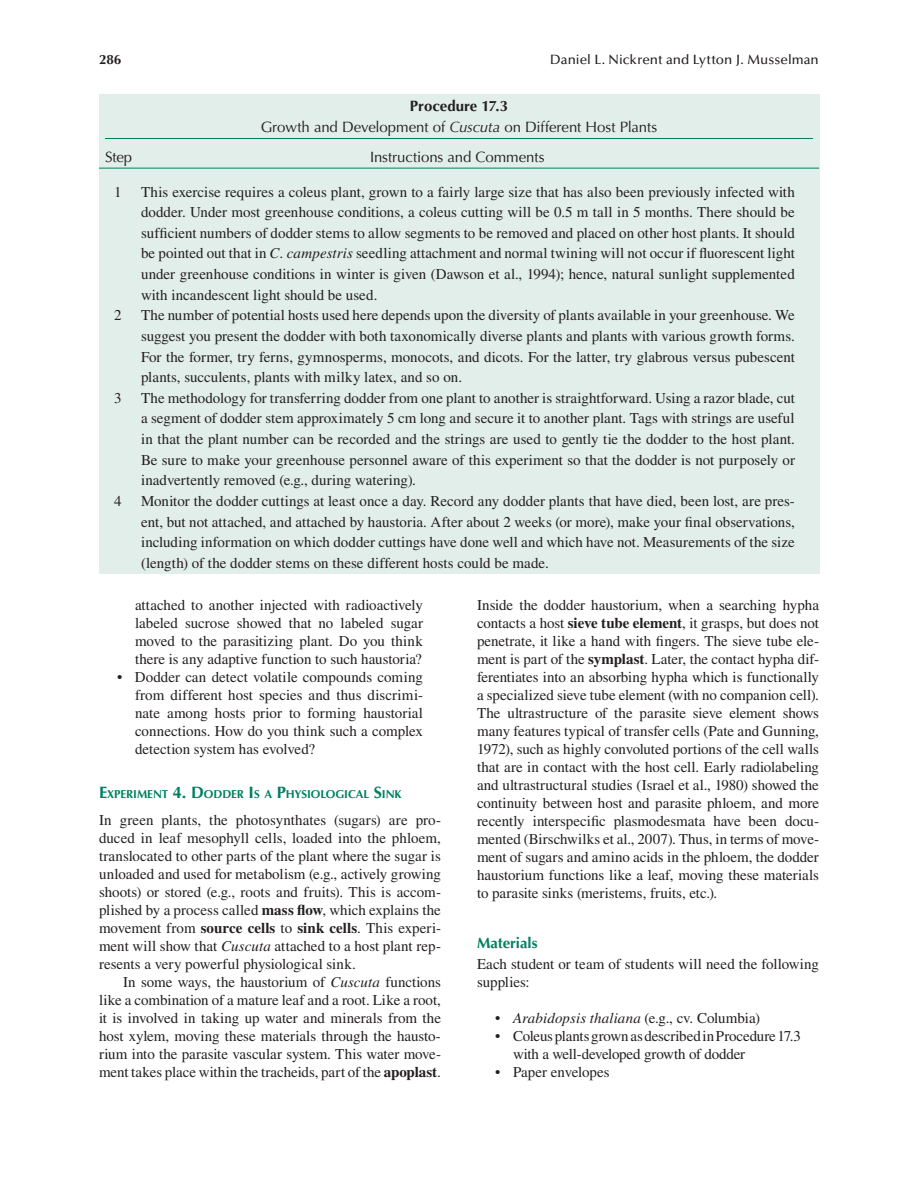
<style>
.page{position:relative;width:918px;height:1188px;background:#fff}
.page>*{position:absolute;margin:0;border:0;box-sizing:border-box;transform-origin:0 0}
.t1{font:15px/18px "Times LT Std";color:#231f20;text-align:justify}
.t2{font:15px/20.7px "Optima LT Std";letter-spacing:-.005em;color:#231f20;text-align:center}
.t3{font:700 15px "Optima LT Std";color:#007f60}
.t4{font:500 13.5px "Optima LT Std";color:#231f20}
.t5{font:700 13.5px "Optima LT Std";color:#231f20}
.t6{font:700 11.55px "Optima LT Std";letter-spacing:-.005em;color:#007f60}
.s1{font-weight:700}
.s2{font-style:italic}
.s3{font-size:16.5px}
</style>
<div class="page">
<div style="left:99px;top:94px;width:720px;height:480px;background:#e2eee9"></div>
<hr style="left:105px;top:138px;width:708px;height:1px;background:#007f60">
<hr style="left:99px;top:168px;width:720px;height:1px;background:#007f60">
<p class="t5" style="left:99px;top:53px;width:24px">286</p>
<p class="t4" style="left:550px;top:51px;width:270px">Daniel L. Nickrent and Lytton J. Musselman</p>
<p class="t2" style="left:261px;top:97px;width:398px"><span class="s1">Procedure 17.3<br></span>Growth and Development of <span class="s2">Cuscuta</span> on Different Host Plants</p>
<p class="t2" style="left:105px;top:147px;width:29px">Step</p>
<p class="t2" style="left:370px;top:147px;width:176px">Instructions and Comments</p>
<p class="t1" style="left:114px;top:184px;width:9px">1</p>
<p class="t1" style="left:141px;top:183px;width:656px;line-height:20.7px">This exercise requires a coleus plant, grown to a fairly large size that has also been previously infected with dodder. Under most greenhouse conditions, a coleus cutting will be 0.5 m tall in 5 months. There should be sufficient numbers of dodder stems to allow segments to be removed and placed on other host plants. It should be pointed out that in <span class="s2">C. campestris</span> seedling attachment and normal twining will not occur if fluorescent light under greenhouse conditions in winter is given (Dawson et al., 1994); hence, natural sunlight supplemented with incandescent light should be used.</p>
<p class="t1" style="left:114px;top:308px;width:9px">2</p>
<p class="t1" style="left:141px;top:306px;width:656px;line-height:20.7px">The number of potential hosts used here depends upon the diversity of plants available in your greenhouse. We suggest you present the dodder with both taxonomically diverse plants and plants with various growth forms.<br>For the former, try ferns, gymnosperms, monocots, and dicots. For the latter, try glabrous versus pubescent plants, succulents, plants with milky latex, and so on.</p>
<p class="t1" style="left:114px;top:390px;width:9px">3</p>
<p class="t1" style="left:141px;top:389px;width:655px;line-height:20.7px">The methodology for transferring dodder from one plant to another is straightforward. Using a razor blade, cut a segment of dodder stem approximately 5 cm long and secure it to another plant. Tags with strings are useful in that the plant number can be recorded and the strings are used to gently tie the dodder to the host plant.<br>Be sure to make your greenhouse personnel aware of this experiment so that the dodder is not purposely or inadvertently removed (e.g., during watering).</p>
<p class="t1" style="left:114px;top:493px;width:9px">4</p>
<p class="t1" style="left:141px;top:492px;width:656px;line-height:20.7px">Monitor the dodder cuttings at least once a day. Record any dodder plants that have died, been lost, are pres&shy;ent, but not attached, and attached by haustoria. After about 2 weeks (or more), make your final observations, including information on which dodder cuttings have done well and which have not. Measurements of the size (length) of the dodder stems on these different hosts could be made.</p>
<p class="t1" style="left:135px;top:597px;width:290px">attached to another injected with radioactively labeled sucrose showed that no labeled sugar moved to the parasitizing plant. Do you think there is any adaptive function to such haustoria?</p>
<p class="t1" style="left:135px;top:669px;width:290px;text-indent:-18px">• Dodder can detect volatile compounds coming from different host species and thus discrimi&shy;nate among hosts prior to forming haustorial connections. How do you think such a complex detection system has evolved?</p>
<p class="t6" style="left:99px;top:787px;width:304px"><span class="s3">E</span>XPERIMENT <span class="s3">4. D</span>ODDER <span class="s3">I</span>S A <span class="s3">P</span>HYSIOLOGICAL <span class="s3">S</span>INK</p>
<p class="t1" style="left:99px;top:812px;width:344px">In green plants, the photosynthates (sugars) are pro&shy;duced in leaf mesophyll cells, loaded into the phloem, translocated to other parts of the plant where the sugar is unloaded and used for metabolism (e.g., actively growing shoots) or stored (e.g., roots and fruits). This is accom&shy;plished by a process called <span class="s1">mass flow</span>, which explains the movement from <span class="s1">source cells</span> to <span class="s1">sink cells</span>. This experi&shy;ment will show that <span class="s2">Cuscuta</span> attached to a host plant rep&shy;resents a very powerful physiological sink.</p>
<p class="t1" style="left:99px;top:974px;width:344px;text-indent:24px">In some ways, the haustorium of <span class="s2">Cuscuta</span> functions like a combination of a mature leaf and a root. Like a root, it is involved in taking up water and minerals from the host xylem, moving these materials through the hausto&shy;rium into the parasite vascular system. This water move&shy;ment takes place within the tracheids, part of the <span class="s1">apoplast</span>.</p>
<p class="t1" style="left:477px;top:597px;width:344px">Inside the dodder haustorium, when a searching hypha contacts a host <span class="s1">sieve tube element</span>, it grasps, but does not penetrate, it like a hand with fingers. The sieve tube ele&shy;ment is part of the <span class="s1">symplast</span>. Later, the contact hypha dif&shy;ferentiates into an absorbing hypha which is functionally a specialized sieve tube element (with no companion cell).<br>The ultrastructure of the parasite sieve element shows many features typical of transfer cells (Pate and Gunning, 1972), such as highly convoluted portions of the cell walls that are in contact with the host cell. Early radiolabeling and ultrastructural studies (Israel et al., 1980) showed the continuity between host and parasite phloem, and more recently interspecific plasmodesmata have been docu&shy;mented (Birschwilks et al., 2007). Thus, in terms of move&shy;ment of sugars and amino acids in the phloem, the dodder haustorium functions like a leaf, moving these materials to parasite sinks (meristems, fruits, etc.).</p>
<p class="t3" style="left:477px;top:936px;width:62px">Materials</p>
<p class="t1" style="left:477px;top:956px;width:344px">Each student or team of students will need the following supplies:</p>
<p class="t1" style="left:495px;top:1010px;width:267px">• <span class="s2">Arabidopsis thaliana</span> (e.g., cv. Columbia)</p>
<p class="t1" style="left:513px;top:1028px;width:289px;text-indent:-18px">• Coleus plants grown as described in Procedure 17.3 with a well-developed growth of dodder</p>
<p class="t1" style="left:495px;top:1064px;width:116px">• Paper envelopes</p>
</div>
